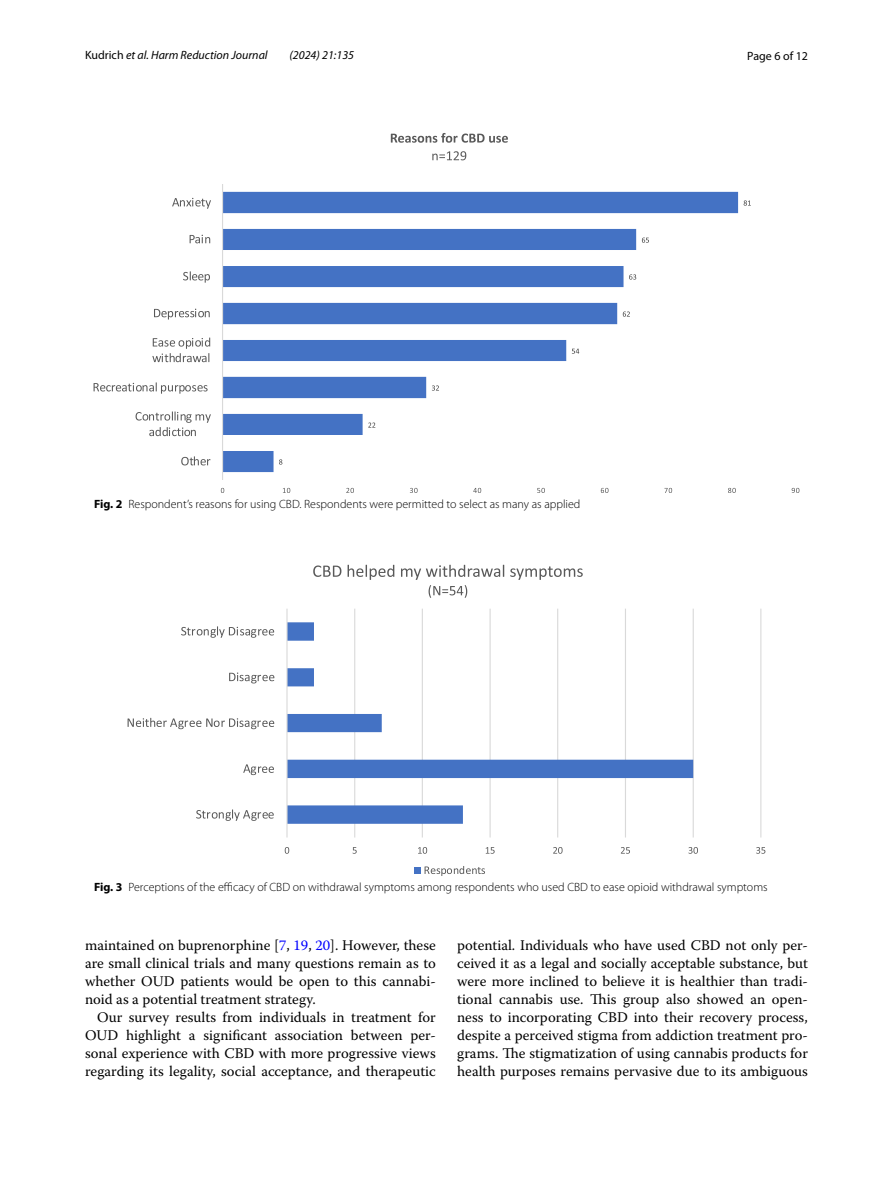
<style>
.page{position:relative;width:893px;height:1187px;background:#fff}
.page>*{position:absolute;margin:0;border:0;box-sizing:border-box;transform-origin:0 0}
.t1{font:14.7px/18px "Warnock Pro";color:#000;text-align:justify}
.t2{font:300 12px "Myriad Pro";color:#000}
.t3{font:italic 12px "Myriad Pro";color:#000}
.t4{font:12px "Myriad Pro";color:#000}
.s1{font-style:normal}
.s2{font-weight:700}
.s3{color:#00f}
</style>
<div class="page">
<svg style="left:223px;top:192px;width:515px;height:280px"></svg>
<hr style="left:222px;top:184px;width:1px;height:296px;background:#d9d9d9">
<svg style="left:279px;top:459px;width:3px;height:5px"></svg>
<svg style="left:368px;top:422px;width:7px;height:5px"></svg>
<svg style="left:432px;top:385px;width:7px;height:5px"></svg>
<svg style="left:572px;top:348px;width:7px;height:6px"></svg>
<svg style="left:623px;top:311px;width:7px;height:5px"></svg>
<svg style="left:629px;top:274px;width:7px;height:5px"></svg>
<svg style="left:642px;top:237px;width:7px;height:6px"></svg>
<svg style="left:744px;top:200px;width:7px;height:6px"></svg>
<svg style="left:221px;top:488px;width:3px;height:5px"></svg>
<svg style="left:283px;top:488px;width:7px;height:5px"></svg>
<svg style="left:346px;top:488px;width:8px;height:5px"></svg>
<svg style="left:410px;top:488px;width:8px;height:5px"></svg>
<svg style="left:473px;top:488px;width:8px;height:5px"></svg>
<svg style="left:537px;top:488px;width:8px;height:5px"></svg>
<svg style="left:601px;top:488px;width:7px;height:5px"></svg>
<svg style="left:664px;top:488px;width:8px;height:5px"></svg>
<svg style="left:728px;top:488px;width:8px;height:5px"></svg>
<svg style="left:792px;top:488px;width:7px;height:5px"></svg>
<svg style="left:181px;top:456px;width:29px;height:9px"></svg>
<svg style="left:136px;top:411px;width:75px;height:25px"></svg>
<svg style="left:94px;top:382px;width:114px;height:11px"></svg>
<svg style="left:152px;top:337px;width:58px;height:25px"></svg>
<svg style="left:154px;top:309px;width:56px;height:10px"></svg>
<svg style="left:183px;top:271px;width:27px;height:12px"></svg>
<svg style="left:190px;top:235px;width:20px;height:8px"></svg>
<svg style="left:172px;top:198px;width:39px;height:11px"></svg>
<svg style="left:391px;top:133px;width:117px;height:10px"></svg>
<svg style="left:432px;top:151px;width:34px;height:9px"></svg>
<hr style="left:354px;top:608px;width:1px;height:229px;background:#d9d9d9">
<hr style="left:422px;top:608px;width:1px;height:229px;background:#d9d9d9">
<hr style="left:490px;top:608px;width:1px;height:229px;background:#d9d9d9">
<hr style="left:557px;top:608px;width:1px;height:229px;background:#d9d9d9">
<hr style="left:625px;top:608px;width:1px;height:229px;background:#d9d9d9">
<hr style="left:693px;top:608px;width:1px;height:229px;background:#d9d9d9">
<hr style="left:760px;top:608px;width:1px;height:229px;background:#d9d9d9">
<svg style="left:288px;top:622px;width:405px;height:201px"></svg>
<hr style="left:286px;top:608px;width:2px;height:229px;background:#d9d9d9">
<svg style="left:285px;top:847px;width:4px;height:6px"></svg>
<svg style="left:353px;top:847px;width:4px;height:6px"></svg>
<svg style="left:418px;top:847px;width:9px;height:6px"></svg>
<svg style="left:486px;top:847px;width:9px;height:6px"></svg>
<svg style="left:553px;top:847px;width:10px;height:6px"></svg>
<svg style="left:621px;top:847px;width:9px;height:6px"></svg>
<svg style="left:688px;top:847px;width:10px;height:6px"></svg>
<svg style="left:756px;top:847px;width:9px;height:6px"></svg>
<svg style="left:196px;top:809px;width:78px;height:11px"></svg>
<svg style="left:243px;top:764px;width:31px;height:11px"></svg>
<svg style="left:128px;top:717px;width:146px;height:12px"></svg>
<svg style="left:229px;top:672px;width:45px;height:11px"></svg>
<svg style="left:181px;top:626px;width:93px;height:11px"></svg>
<svg style="left:313px;top:564px;width:270px;height:33px"></svg>
<div style="left:414px;top:867px;width:7px;height:6px;background:#4472c4"></div>
<svg style="left:425px;top:866px;width:60px;height:10px"></svg>
<p class="t3" style="left:85px;top:48px;width:184px"><span class="s1">Kudrich</span> et al. Harm Reduction Journal</p>
<p class="t3" style="left:290px;top:48px;width:66px">(2024) 21:135</p>
<p class="t4" style="left:747px;top:48px;width:62px">Page 6 of 12</p>
<p class="t2" style="left:94px;top:497px;width:488px"><span class="s2">Fig. 2</span> Respondent’s reasons for using CBD. Respondents were permitted to select as many as applied</p>
<p class="t2" style="left:94px;top:880px;width:675px"><span class="s2">Fig. 3</span> Perceptions of the efficacy of CBD on withdrawal symptoms among respondents who used CBD to ease opioid withdrawal symptoms</p>
<p class="t1" style="left:85px;top:935px;width:352px">maintained on buprenorphine [<span class="s3">7</span>, <span class="s3">19</span>, <span class="s3">20</span>]. However, these are small clinical trials and many questions remain as to whether OUD patients would be open to this cannabi&shy;noid as a potential treatment strategy.</p>
<p class="t1" style="left:85px;top:1007px;width:352px;text-indent:12px">Our survey results from individuals in treatment for OUD highlight a significant association between per&shy;sonal experience with CBD with more progressive views regarding its legality, social acceptance, and therapeutic</p>
<p class="t1" style="left:457px;top:935px;width:352px">potential. Individuals who have used CBD not only per&shy;ceived it as a legal and socially acceptable substance, but were more inclined to believe it is healthier than tradi&shy;tional cannabis use. This group also showed an open&shy;ness to incorporating CBD into their recovery process, despite a perceived stigma from addiction treatment pro&shy;grams. The stigmatization of using cannabis products for health purposes remains pervasive due to its ambiguous</p>
</div>
